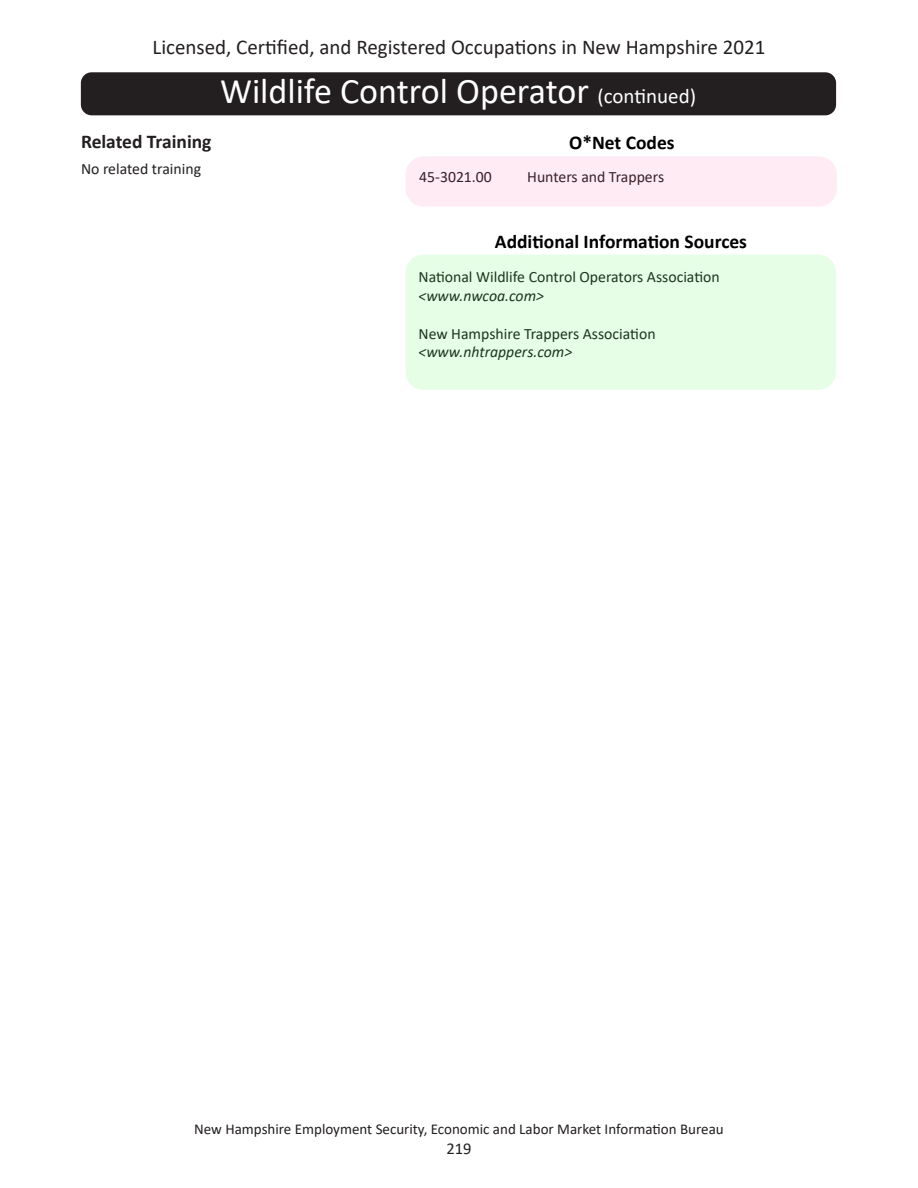
<style>
.page{position:relative;width:918px;height:1188px;background:#fff}
.page>*{position:absolute;margin:0;border:0;box-sizing:border-box;transform-origin:0 0}
.t1{font:36px "Calibri";color:#fff}
.t2{font:21px "Calibri";color:#231f20}
.t3{font:21px "Calibri";color:#fff}
.t4{font:700 19.5px "Calibri";color:#000}
.t5{font:700 19.5px "Calibri";color:#231f20}
.t6{font:16.5px "Calibri";color:#231f20}
.t7{font:15.75px "Calibri";color:#231f20}
.t8{font:italic 15.75px "Calibri";color:#231f20}
.t9{font:15px "Calibri";color:#231f20}
.t10{font:1.5px "Calibri";color:#fff}
</style>
<div class="page">
<div style="left:406px;top:255px;width:430px;height:135px;background:#e6fee6;border-radius:18px"></div>
<div style="left:406px;top:156px;width:431px;height:51px;background:#feebf4;border-radius:18px"></div>
<div style="left:81px;top:72px;width:755px;height:43px;background:#231f20;border-radius:11px"></div>
<h2 class="t2" style="left:153px;top:32px;width:614px">Licensed, Certified, and Registered Occupations in New Hampshire 2021</h2>
<p class="t1" style="left:220px;top:66px;width:370px">Wildlife Control Operator</p>
<p class="t3" style="left:604px;top:82px;width:94px">continued)</p>
<p class="t10" style="left:597px;top:102px;width:2px">(</p>
<p class="t5" style="left:81px;top:128px;width:132px">Related Training</p>
<p class="t7" style="left:81px;top:158px;width:122px">No related training</p>
<p class="t4" style="left:569px;top:128px;width:107px">O*Net Codes</p>
<p class="t7" style="left:419px;top:165px;width:74px">45-3021.00</p>
<p class="t7" style="left:527px;top:165px;width:138px">Hunters and Trappers</p>
<p class="t4" style="left:495px;top:228px;width:254px">Additional Information Sources</p>
<p class="t7" style="left:418px;top:266px;width:303px">National Wildlife Control Operators Association</p>
<p class="t8" style="left:418px;top:285px;width:127px">&lt;www.nwcoa.com&gt;</p>
<p class="t7" style="left:418px;top:322px;width:239px">New Hampshire Trappers Association</p>
<p class="t8" style="left:418px;top:341px;width:155px">&lt;www.nhtrappers.com&gt;</p>
<p class="t9" style="left:194px;top:1119px;width:531px">New Hampshire Employment Security, Economic and Labor Market Information Bureau</p>
<p class="t6" style="left:446px;top:1137px;width:27px">219</p>
</div>
